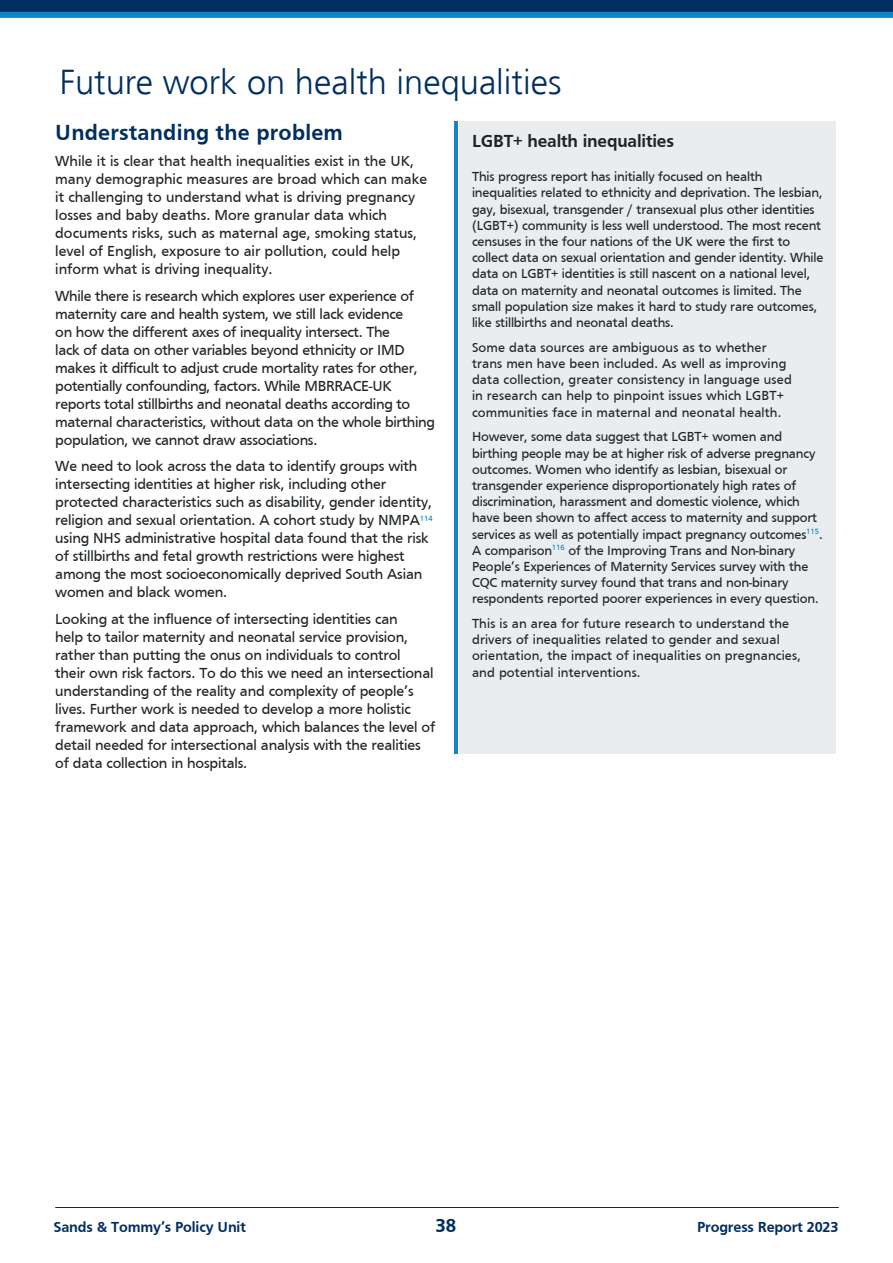
<style>
.page{position:relative;width:893px;height:1263px;background:#fff}
.page>*{position:absolute;margin:0;border:0;box-sizing:border-box;transform-origin:0 0}
.t1{font:300 34.5px "Frutiger";color:#002e61}
.t2{font:700 22.5px "Frutiger";letter-spacing:.01em;color:#002e61}
.t3{font:700 19.5px "Frutiger";color:#002e61}
.t4{font:700 18px "Frutiger";letter-spacing:-.01em;color:#1f2427}
.t5{font:15px/18px "Frutiger";letter-spacing:-.01em;color:#1f2427}
.t6{font:700 15px "Frutiger";letter-spacing:-.01em;color:#002e61}
.t7{font:13.5px/16.2px "Frutiger";letter-spacing:-.01em;color:#1f2427}
.t8{font:13.5px/16.2px "Frutiger";letter-spacing:.01em;color:#1f2427}
</style>
<div class="page">
<hr style="left:55px;top:1207px;width:784px;height:1px;background:#002e61">
<div style="left:459px;top:159px;width:377px;height:595px;background:#e9edf0"></div>
<div style="left:459px;top:121px;width:377px;height:41px;background:#e9edf0"></div>
<hr style="left:454px;top:121px;width:3px;height:632px;background:#1185c7">
<svg style="left:0;top:0;width:893px;height:18px;background:#074c84"></svg>
<h1 class="t1" style="left:60px;top:62px;width:503px">Future work on health inequalities</h1>
<h2 class="t2" style="left:55px;top:119px;width:289px">Understanding the problem</h2>
<p class="t5" style="left:55px;top:152px;width:374px">While it is clear that health inequalities exist in the UK, many demographic measures are broad which can make it challenging to understand what is driving pregnancy losses and baby deaths. More granular data which documents risks, such as maternal age, smoking status, level of English, exposure to air pollution, could help inform what is driving inequality.</p>
<p class="t5" style="left:55px;top:286px;width:381px">While there is research which explores user experience of maternity care and health system, we still lack evidence<br>on how the different axes of inequality intersect. The<br>lack of data on other variables beyond ethnicity or IMD makes it difficult to adjust crude mortality rates for other, potentially confounding, factors. While MBRRACE-UK reports total stillbirths and neonatal deaths according to maternal characteristics, without data on the whole birthing population, we cannot draw associations.</p>
<p class="t5" style="left:55px;top:457px;width:379px">We need to look across the data to identify groups with intersecting identities at higher risk, including other protected characteristics such as disability, gender identity, religion and sexual orientation. A cohort study by NMPA<sup>114 </sup>using NHS administrative hospital data found that the risk of stillbirths and fetal growth restrictions were highest among the most socioeconomically deprived South Asian women and black women.</p>
<p class="t5" style="left:55px;top:609px;width:382px">Looking at the influence of intersecting identities can<br>help to tailor maternity and neonatal service provision, rather than putting the onus on individuals to control<br>their own risk factors. To do this we need an intersectional understanding of the reality and complexity of people’s lives. Further work is needed to develop a more holistic framework and data approach, which balances the level of detail needed for intersectional analysis with the realities of data collection in hospitals.</p>
<p class="t4" style="left:472px;top:131px;width:204px">LGBT+ health inequalities</p>
<p class="t7" style="left:472px;top:168px;width:353px">This progress report has initially focused on health inequalities related to ethnicity and deprivation. The lesbian, gay, bisexual, transgender / transexual plus other identities (LGBT+) community is less well understood. The most recent censuses in the four nations of the UK were the first to collect data on sexual orientation and gender identity. While data on LGBT+ identities is still nascent on a national level, data on maternity and neonatal outcomes is limited. The small population size makes it hard to study rare outcomes, like stillbirths and neonatal deaths.</p>
<p class="t8" style="left:472px;top:339px;width:321px">Some data sources are ambiguous as to whether trans men have been included. As well as improving data collection, greater consistency in language used in research can help to pinpoint issues which LGBT+ communities face in maternal and neonatal health.</p>
<p class="t7" style="left:472px;top:429px;width:352px">However, some data suggest that LGBT+ women and birthing people may be at higher risk of adverse pregnancy outcomes. Women who identify as lesbian, bisexual or transgender experience disproportionately high rates of discrimination, harassment and domestic violence, which have been shown to affect access to maternity and support services as well as potentially impact pregnancy outcomes<sup>115</sup>.<br>A comparison<sup>116</sup> of the Improving Trans and Non-binary People’s Experiences of Maternity Services survey with the CQC maternity survey found that trans and non-binary respondents reported poorer experiences in every question.</p>
<p class="t8" style="left:472px;top:615px;width:330px">This is an area for future research to understand the drivers of inequalities related to gender and sexual orientation, the impact of inequalities on pregnancies, and potential interventions.</p>
<p class="t6" style="left:53px;top:1219px;width:194px">Sands &amp; Tommy’s Policy Unit</p>
<h3 class="t3" style="left:436px;top:1215px;width:22px">38</h3>
<p class="t6" style="left:697px;top:1219px;width:143px">Progress Report 2023</p>
</div>
